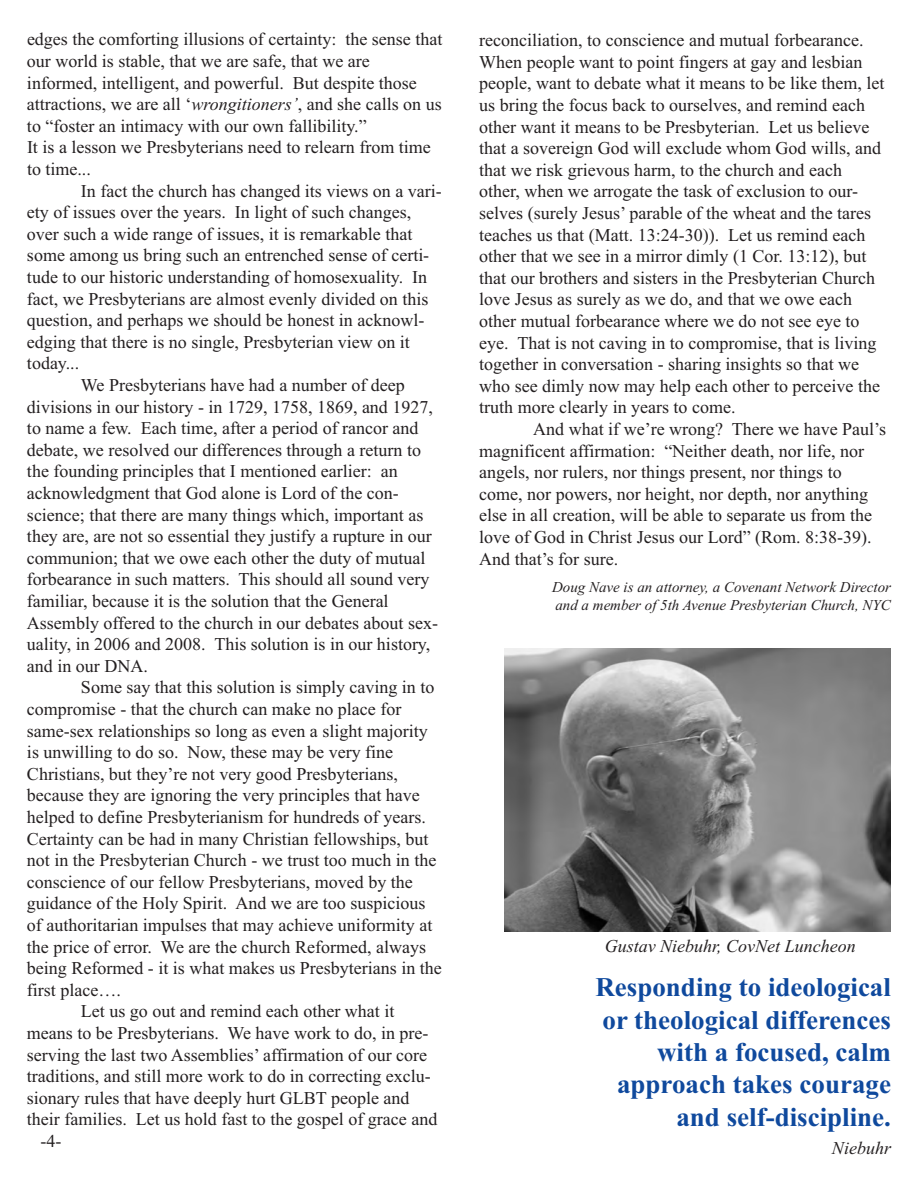
<style>
.page{position:relative;width:918px;height:1188px;background:#fff}
.page>*{position:absolute;margin:0;border:0;box-sizing:border-box;transform-origin:0 0}
.t1{font:700 27px/32.4px "Times New Roman";color:#0f499d;text-align:right}
.t2{font:18px/21.6px "Times New Roman";color:#231f20}
.t3{font:italic 18px "Times New Roman";color:#231f20}
.t4{font:italic 15px/18px "Times New Roman";color:#231f20}
.s1{font-style:italic}
</style>
<div class="page">
<img style="left:504px;top:648px;width:386px;height:283px">
<p class="t2" style="left:27px;top:28px;width:417px">edges the comforting illusions of certainty: the sense that our world is stable, that we are safe, that we are informed, intelligent, and powerful. But despite those attractions, we are all ‘<span class="s1">wrongitioners’</span>, and she calls on us to “foster an intimacy with our own fallibility.”<br>It is a lesson we Presbyterians need to relearn from time to time...</p>
<p class="t2" style="left:81px;top:180px;width:362px">In fact the church has changed its views on a vari-</p>
<p class="t2" style="left:27px;top:201px;width:386px">ety of issues over the years. In light of such changes,</p>
<p class="t2" style="left:27px;top:223px;width:387px">over such a wide range of issues, it is remarkable that</p>
<p class="t2" style="left:27px;top:244px;width:404px">some among us bring such an entrenched sense of certi-</p>
<p class="t2" style="left:27px;top:266px;width:402px">tude to our historic understanding of homosexuality. In</p>
<p class="t2" style="left:27px;top:288px;width:403px">fact, we Presbyterians are almost evenly divided on this</p>
<p class="t2" style="left:27px;top:309px;width:399px">question, and perhaps we should be honest in acknowl-</p>
<p class="t2" style="left:27px;top:331px;width:384px">edging that there is no single, Presbyterian view on it</p>
<p class="t2" style="left:27px;top:352px;width:54px">today...</p>
<p class="t2" style="left:81px;top:374px;width:325px">We Presbyterians have had a number of deep</p>
<p class="t2" style="left:27px;top:396px;width:407px">divisions in our history - in 1729, 1758, 1869, and 1927,</p>
<p class="t2" style="left:27px;top:417px;width:393px">to name a few. Each time, after a period of rancor and</p>
<p class="t2" style="left:27px;top:439px;width:396px">debate, we resolved our differences through a return to</p>
<p class="t2" style="left:27px;top:460px;width:372px">the founding principles that I mentioned earlier: an</p>
<p class="t2" style="left:27px;top:482px;width:373px">acknowledgment that God alone is Lord of the con-</p>
<p class="t2" style="left:27px;top:504px;width:398px">science; that there are many things which, important as</p>
<p class="t2" style="left:27px;top:525px;width:406px">they are, are not so essential they justify a rupture in our</p>
<p class="t2" style="left:27px;top:547px;width:400px">communion; that we owe each other the duty of mutual</p>
<p class="t2" style="left:27px;top:568px;width:404px">forbearance in such matters. This should all sound very</p>
<p class="t2" style="left:27px;top:590px;width:363px">familiar, because it is the solution that the General</p>
<p class="t2" style="left:27px;top:612px;width:413px">Assembly offered to the church in our debates about sex-</p>
<p class="t2" style="left:27px;top:633px;width:405px">uality, in 2006 and 2008. This solution is in our history,</p>
<p class="t2" style="left:27px;top:655px;width:122px">and in our DNA.</p>
<p class="t2" style="left:81px;top:676px;width:355px">Some say that this solution is simply caving in to</p>
<p class="t2" style="left:27px;top:698px;width:376px">compromise - that the church can make no place for</p>
<p class="t2" style="left:27px;top:720px;width:402px">same-sex relationships so long as even a slight majority</p>
<p class="t2" style="left:27px;top:741px;width:368px">is unwilling to do so. Now, these may be very fine</p>
<p class="t2" style="left:27px;top:763px;width:372px">Christians, but they’re not very good Presbyterians,</p>
<p class="t2" style="left:27px;top:784px;width:394px">because they are ignoring the very principles that have</p>
<p class="t2" style="left:27px;top:806px;width:400px">helped to define Presbyterianism for hundreds of years.</p>
<p class="t2" style="left:27px;top:828px;width:403px">Certainty can be had in many Christian fellowships, but</p>
<p class="t2" style="left:27px;top:849px;width:411px">not in the Presbyterian Church - we trust too much in the</p>
<p class="t2" style="left:27px;top:871px;width:387px">conscience of our fellow Presbyterians, moved by the</p>
<p class="t2" style="left:27px;top:892px;width:400px">guidance of the Holy Spirit. And we are too suspicious</p>
<p class="t2" style="left:27px;top:914px;width:407px">of authoritarian impulses that may achieve uniformity at</p>
<p class="t2" style="left:27px;top:936px;width:401px">the price of error. We are the church Reformed, always</p>
<p class="t2" style="left:27px;top:957px;width:416px">being Reformed - it is what makes us Presbyterians in the</p>
<p class="t2" style="left:27px;top:979px;width:95px">first place….</p>
<p class="t2" style="left:81px;top:1000px;width:315px">Let us go out and remind each other what it</p>
<p class="t2" style="left:27px;top:1022px;width:403px">means to be Presbyterians. We have work to do, in pre-</p>
<p class="t2" style="left:27px;top:1044px;width:402px">serving the last two Assemblies’ affirmation of our core</p>
<p class="t2" style="left:27px;top:1065px;width:405px">traditions, and still more work to do in correcting exclu-</p>
<p class="t2" style="left:27px;top:1087px;width:384px">sionary rules that have deeply hurt GLBT people and</p>
<p class="t2" style="left:27px;top:1108px;width:412px">their families. Let us hold fast to the gospel of grace and</p>
<p class="t2" style="left:40px;top:1130px;width:22px">-4-</p>
<p class="t2" style="left:479px;top:29px;width:407px">reconciliation, to conscience and mutual forbearance.<br>When people want to point fingers at gay and lesbian people, want to debate what it means to be like them, let us bring the focus back to ourselves, and remind each other want it means to be Presbyterian. Let us believe that a sovereign God will exclude whom God wills, and that we risk grievous harm, to the church and each other, when we arrogate the task of exclusion to our&shy;selves (surely Jesus’ parable of the wheat and the tares teaches us that (Matt. 13:24-30)). Let us remind each other that we see in a mirror dimly (1 Cor. 13:12), but that our brothers and sisters in the Presbyterian Church love Jesus as surely as we do, and that we owe each other mutual forbearance where we do not see eye to eye. That is not caving in to compromise, that is living together in conversation - sharing insights so that we who see dimly now may help each other to perceive the truth more clearly in years to come.</p>
<p class="t2" style="left:479px;top:418px;width:409px;text-indent:54px">And what if we’re wrong? There we have Paul’s magnificent affirmation: “Neither death, nor life, nor angels, nor rulers, nor things present, nor things to come, nor powers, nor height, nor depth, nor anything else in all creation, will be able to separate us from the love of God in Christ Jesus our Lord” (Rom. 8:38-39).<br>And that’s for sure.</p>
<p class="t4" style="left:552px;top:577px;width:340px">Doug Nave is an attorney, a Covenant Network Director and a member of 5th Avenue Presbyterian Church, NYC</p>
<p class="t3" style="left:605px;top:936px;width:252px">Gustav Niebuhr, CovNet Luncheon</p>
<h1 class="t1" style="left:595px;top:971px;width:297px">Responding to ideological or theological differences with a focused, calm approach takes courage and self-discipline.</h1>
<p class="t3" style="left:832px;top:1138px;width:61px">Niebuhr</p>
</div>
